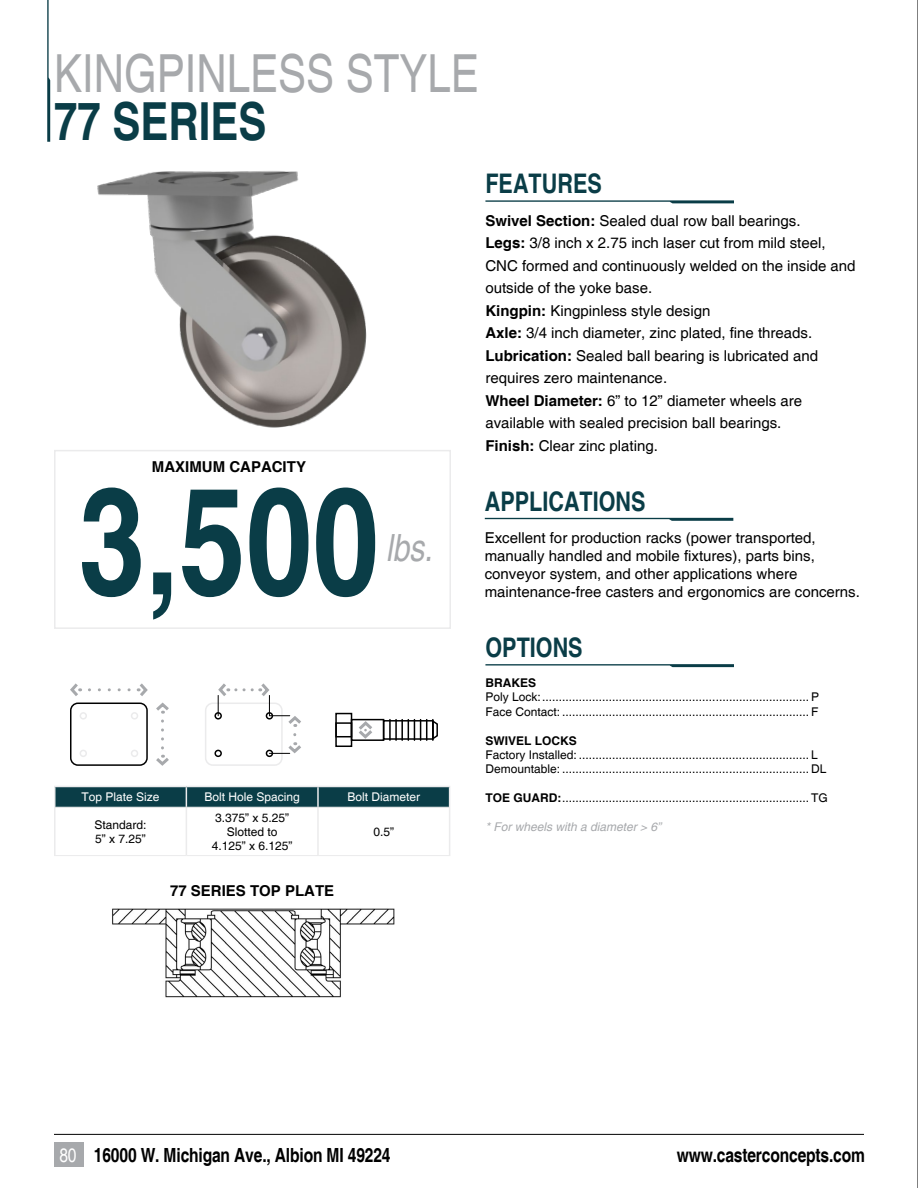
<style>
.page{position:relative;width:918px;height:1188px;background:#fff}
.page>*{position:absolute;margin:0;border:0;box-sizing:border-box;transform-origin:0 0}
.t1{font:700 150px "Helvetica";color:#0a3d47;scale:.8 1}
.t2{font:52.5px "Helvetica";color:#a7a9ac;scale:.8 1}
.t3{font:700 52.5px "Helvetica";color:#0a3d47;scale:.8 1}
.t4{font:italic 37.5px "Helvetica";color:#a7a9ac;scale:.8 1}
.t5{font:700 27px "Helvetica";color:#0a3d47;scale:.8 1}
.t6{font:700 19.5px "Helvetica";letter-spacing:-.01em;color:#000;scale:.8 1}
.t7{font:15px/22.5px "Helvetica";color:#000}
.t8{font:700 15px "Helvetica";color:#000}
.t9{font:12px/13.8px "Helvetica";color:#000}
.t10{font:12px "Helvetica";color:#fff}
.t11{font:italic 12px "Helvetica";color:#a7a9ac}
.t12{font:700 12px "Helvetica";color:#000}
.s1{font-weight:700}
.s2{font-weight:400;color:#fff}
</style>
<div class="page">
<div style="left:54px;top:1143px;width:29px;height:24px;background:#a7a9ac"></div>
<hr style="left:54px;top:1134px;width:810px;height:1px;background:#000">
<hr style="left:917px;top:0;width:1px;height:1188px;background:#000">
<img style="left:112px;top:908px;width:282px;height:90px">
<svg style="left:47px;top:0;width:3px;height:142px"></svg>
<hr style="left:186px;top:807px;width:132px;height:1px;background:#ebebec">
<hr style="left:54px;top:787px;width:2px;height:20px;background:#ebebec">
<hr style="left:54px;top:786px;width:132px;height:1px;background:#ebebec">
<hr style="left:56px;top:807px;width:130px;height:1px;background:#ebebec">
<svg style="left:55px;top:786px;width:395px;height:21px;background:#1c4b54"></svg>
<hr style="left:318px;top:807px;width:131px;height:1px;background:#ebebec">
<hr style="left:54px;top:807px;width:2px;height:48px;background:#ebebec">
<hr style="left:186px;top:808px;width:1px;height:47px;background:#ebebec">
<hr style="left:317px;top:808px;width:2px;height:47px;background:#ebebec">
<hr style="left:449px;top:807px;width:1px;height:48px;background:#ebebec">
<hr style="left:54px;top:855px;width:132px;height:1px;background:#ebebec">
<hr style="left:186px;top:855px;width:132px;height:1px;background:#ebebec">
<hr style="left:318px;top:855px;width:132px;height:1px;background:#ebebec">
<svg style="left:485px;top:518px;width:248px;height:3px"></svg>
<svg style="left:485px;top:664px;width:249px;height:3px"></svg>
<svg style="left:485px;top:200px;width:249px;height:3px"></svg>
<div style="left:70px;top:703px;width:78px;height:63px;border:2px solid #000;border-radius:7px"></div>
<svg style="left:70px;top:683px;width:11px;height:13px"></svg>
<svg style="left:156px;top:721px;width:13px;height:45px"></svg>
<svg style="left:89px;top:683px;width:80px;height:31px"></svg>
<div style="left:80px;top:712px;width:7px;height:8px;border:2px solid #ebebec;border-radius:50%"></div>
<div style="left:131px;top:712px;width:7px;height:8px;border:2px solid #ebebec;border-radius:50%"></div>
<div style="left:80px;top:750px;width:7px;height:7px;border:2px solid #ebebec;border-radius:50%"></div>
<div style="left:131px;top:750px;width:7px;height:7px;border:2px solid #ebebec;border-radius:50%"></div>
<div style="left:335px;top:713px;width:17px;height:34px;border:2px solid #000"></div>
<div style="left:351px;top:719px;width:33px;height:22px;border:2px solid #000"></div>
<div style="left:383px;top:720px;width:51px;height:20px;border:2px solid #000"></div>
<div style="left:335px;top:722px;width:17px;height:15px;border:2px solid #000"></div>
<hr style="left:389px;top:720px;width:2px;height:20px;background:#000">
<hr style="left:401px;top:720px;width:2px;height:20px;background:#000">
<hr style="left:395px;top:720px;width:2px;height:20px;background:#000">
<svg style="left:408px;top:719px;width:30px;height:22px"></svg>
<hr style="left:432px;top:720px;width:2px;height:20px;background:#000">
<svg style="left:355px;top:719px;width:21px;height:22px"></svg>
<div style="left:205px;top:703px;width:78px;height:63px;border:2px solid #ebebec;border-radius:7px"></div>
<div style="left:214px;top:712px;width:8px;height:8px;border:2px solid #000;border-radius:50%"></div>
<div style="left:214px;top:750px;width:8px;height:7px;border:2px solid #000;border-radius:50%"></div>
<div style="left:266px;top:750px;width:7px;height:7px;border:2px solid #000;border-radius:50%"></div>
<svg style="left:236px;top:683px;width:65px;height:44px"></svg>
<svg style="left:269px;top:735px;width:32px;height:20px"></svg>
<svg style="left:216px;top:683px;width:13px;height:33px"></svg>
<img style="left:97px;top:171px;width:270px;height:257px">
<div style="left:54px;top:450px;width:397px;height:179px;border:2px solid #ebebec"></div>
<h2 class="t2" style="left:54px;top:43px;width:533px">KINGPINLESS STYLE</h2>
<h2 class="t3" style="left:54px;top:90px;width:267px">77 SERIES</h2>
<p class="t8" style="left:152px;top:458px;width:156px">MAXIMUM CAPACITY</p>
<h1 class="t1" style="left:79px;top:450px;width:377px">3,500</h1>
<h3 class="t4" style="left:386px;top:526px;width:60px">lbs.</h3>
<p class="t10" style="left:82px;top:790px;width:80px">Top Plate Size</p>
<p class="t10" style="left:204px;top:790px;width:97px">Bolt Hole Spacing</p>
<p class="t10" style="left:347px;top:790px;width:74px">Bolt Diameter</p>
<p class="t9" style="left:95px;top:818px;width:54px">Standard:<br>5” x 7.25”</p>
<p class="t9" style="left:212px;top:811px;width:82px;text-align:center">3.375” x 5.25”<br>Slotted to<br>4.125” x 6.125”</p>
<p class="t9" style="left:373px;top:825px;width:22px">0.5”</p>
<h3 class="t5" style="left:485px;top:167px;width:147px">FEATURES</h3>
<p class="t7" style="left:485px;top:210px;width:372px"><span class="s1">Swivel Section:</span> Sealed dual row ball bearings.<br><span class="s1">Legs:</span> 3/8 inch x 2.75 inch laser cut from mild steel, CNC formed and continuously welded on the inside and outside of the yoke base.<br><span class="s1">Kingpin:</span> Kingpinless style design<br><span class="s1">Axle:</span> 3/4 inch diameter, zinc plated, fine threads.<br><span class="s1">Lubrication:</span> Sealed ball bearing is lubricated and requires zero maintenance.<br><span class="s1">Wheel Diameter:</span> 6” to 12” diameter wheels are available with sealed precision ball bearings.<br><span class="s1">Finish:</span> Clear zinc plating.</p>
<h3 class="t5" style="left:485px;top:485px;width:203px">APPLICATIONS</h3>
<p class="t7" style="left:485px;top:529px;width:377px;line-height:18px">Excellent for production racks (power transported, manually handled and mobile fixtures), parts bins, conveyor system, and other applications where maintenance-free casters and ergonomics are concerns.</p>
<h3 class="t5" style="left:485px;top:631px;width:123px">OPTIONS</h3>
<p class="t12" style="left:486px;top:675px;width:52px">BRAKES</p>
<p class="t9" style="left:486px;top:690px;width:335px;line-height:14.4px">Poly Lock:................................................................................ P<br>Face Contact: .......................................................................... F</p>
<p class="t12" style="left:486px;top:733px;width:93px">SWIVEL LOCKS</p>
<p class="t9" style="left:486px;top:748px;width:342px;line-height:14.4px">Factory Installed: ..................................................................... L<br>Demountable: .......................................................................... DL</p>
<p class="t9" style="left:486px;top:792px;width:344px"><span class="s1">TOE GUARD:</span>.......................................................................... TG</p>
<p class="t11" style="left:486px;top:820px;width:177px">* For wheels with a diameter &gt; 6”</p>
<p class="t8" style="left:170px;top:881px;width:166px">77 SERIES TOP PLATE</p>
<h3 class="t6" style="left:59px;top:1143px;width:415px"><span class="s2">80</span> 16000 W. Michigan Ave., Albion MI 49224</h3>
<h3 class="t6" style="left:677px;top:1143px;width:237px">www.casterconcepts.com</h3>
</div>
